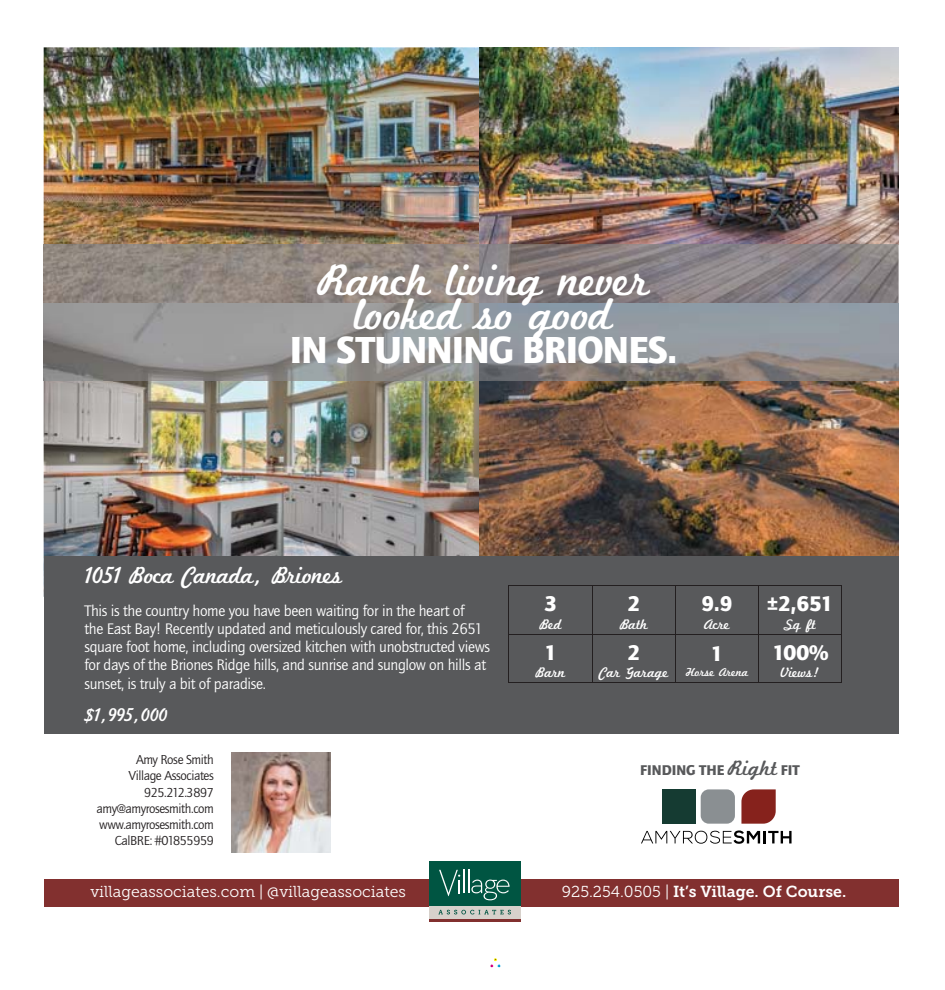
<style>
.page{position:relative;width:945px;height:990px;background:#fff}
.page>*{position:absolute;margin:0;border:0;box-sizing:border-box;transform-origin:0 0}
.t1{font:46.25px/34.1px "Marketing Script";letter-spacing:-.02em;color:#fff;text-align:center}
.t2{font:39px "Quay Sans ITCTT Black";letter-spacing:-.02em;color:#fff}
.t3{font:24.38px "Marketing Script";letter-spacing:-.02em;color:#fff}
.t4{font:21.88px "Quay Sans ITCTT Black";letter-spacing:-.03em;color:#fff}
.t5{font:19.5px "Marketing Script";letter-spacing:-.02em;color:#fff}
.t6{font:15.88px/18.2px "Quay Sans ITCTT Book";letter-spacing:-.02em;color:#fff}
.t7{font:15.88px "Museo Slab 300";color:#fff}
.t8{font:15.88px "Museo Slab 700";color:#fff}
.t9{font:14.62px "Marketing Script";color:#fff}
.t10{font:14.62px "Quay Sans ITCTT Black";color:#58595b}
.t11{font:13.38px/16.1px "Quay Sans ITCTT Book";letter-spacing:-.03em;color:#231f20;text-align:right}
.t12{font:12.12px "Marketing Script";color:#fff}
.s1{font-family:"Marketing Script";font-size:21.88px}
.s2{font-family:"Museo Slab 300"}
</style>
<div class="page">
<div style="left:490px;top:958px;width:11px;height:10px;border:1px solid #fff"></div>
<img style="left:44px;top:47px;width:435px;height:197px">
<img style="left:44px;top:380px;width:435px;height:176px">
<img style="left:479px;top:47px;width:420px;height:257px">
<img style="left:479px;top:304px;width:420px;height:252px">
<img style="left:44px;top:244px;width:435px;height:136px">
<svg style="left:641px;top:830px;width:151px;height:14px"></svg>
<div style="left:662px;top:789px;width:34px;height:35px;background:#153b32"></div>
<div style="left:701px;top:789px;width:34px;height:35px;background:#8a8f92;border-radius:8px"></div>
<svg style="left:741px;top:789px;width:35px;height:35px"></svg>
<img style="left:231px;top:753px;width:100px;height:99px">
<div style="left:44px;top:879px;width:855px;height:27px;background:#82302f"></div>
<div style="left:429px;top:905px;width:92px;height:15px;background:#d7d1cb"></div>
<div style="left:429px;top:862px;width:92px;height:44px;background:#005542"></div>
<hr style="left:429px;top:919px;width:92px;height:3px;background:#82302f">
<svg style="left:438px;top:910px;width:73px;height:4px"></svg>
<svg style="left:439px;top:870px;width:71px;height:30px"></svg>
<div style="left:44px;top:556px;width:855px;height:177px;background:#58595b"></div>
<hr style="left:509px;top:585px;width:83px;height:1px;background:#231f20">
<hr style="left:509px;top:586px;width:1px;height:48px;background:#231f20">
<hr style="left:592px;top:585px;width:83px;height:1px;background:#231f20">
<hr style="left:592px;top:586px;width:1px;height:48px;background:#231f20">
<hr style="left:675px;top:585px;width:84px;height:1px;background:#231f20">
<hr style="left:675px;top:586px;width:1px;height:48px;background:#231f20">
<hr style="left:759px;top:585px;width:83px;height:1px;background:#231f20">
<hr style="left:758px;top:586px;width:1px;height:48px;background:#231f20">
<hr style="left:842px;top:586px;width:1px;height:48px;background:#231f20">
<hr style="left:509px;top:634px;width:333px;height:1px;background:#231f20">
<hr style="left:509px;top:635px;width:1px;height:48px;background:#231f20">
<hr style="left:592px;top:635px;width:1px;height:48px;background:#231f20">
<hr style="left:675px;top:635px;width:1px;height:48px;background:#231f20">
<hr style="left:758px;top:635px;width:1px;height:48px;background:#231f20">
<hr style="left:842px;top:635px;width:1px;height:48px;background:#231f20">
<hr style="left:509px;top:683px;width:333px;height:1px;background:#231f20">
<h1 class="t1" style="left:317px;top:267px;width:334px">Ranch living never looked so good</h1>
<h2 class="t2" style="left:290px;top:327px;width:389px">IN STUNNING BRIONES.</h2>
<h3 class="t3" style="left:84px;top:566px;width:259px">1051 Boca Canada, Briones</h3>
<p class="t6" style="left:84px;top:602px;width:407px">This is the country home you have been waiting for in the heart of<br>the East Bay! Recently updated and meticulously cared for, this 2651 square foot home, including oversized kitchen with unobstructed views for days of the Briones Ridge hills, and sunrise and sunglow on hills at sunset, is truly a bit of paradise.</p>
<p class="t5" style="left:84px;top:709px;width:85px">$1,995,000</p>
<h3 class="t4" style="left:544px;top:591px;width:14px">3</h3>
<p class="t9" style="left:539px;top:619px;width:24px">Bed</p>
<h3 class="t4" style="left:544px;top:640px;width:14px">1</h3>
<p class="t9" style="left:536px;top:668px;width:31px">Barn</p>
<h3 class="t4" style="left:627px;top:591px;width:14px">2</h3>
<p class="t9" style="left:620px;top:619px;width:30px">Bath</p>
<h3 class="t4" style="left:627px;top:640px;width:14px">2</h3>
<p class="t9" style="left:599px;top:668px;width:71px">Car Garage</p>
<h3 class="t4" style="left:702px;top:591px;width:33px">9.9</h3>
<p class="t9" style="left:704px;top:619px;width:27px">Acre</p>
<h3 class="t4" style="left:711px;top:641px;width:14px">1</h3>
<p class="t12" style="left:686px;top:668px;width:64px">Horse Arena</p>
<h3 class="t4" style="left:767px;top:591px;width:68px">±2,651</h3>
<p class="t9" style="left:784px;top:619px;width:33px">Sq ft</p>
<h3 class="t4" style="left:772px;top:640px;width:58px">100%</h3>
<p class="t9" style="left:781px;top:668px;width:40px">Views!</p>
<p class="t11" style="left:97px;top:753px;width:119px">Amy Rose Smith<br>Village Associates<br>925.212.3897 amy@amyrosesmith.com www.amyrosesmith.com<br>CalBRE: #01855959</p>
<p class="t10" style="left:640px;top:761px;width:161px">FINDING THE <span class="s1">Right</span> FIT</p>
<p class="t7" style="left:90px;top:882px;width:317px">villageassociates.com | @villageassociates</p>
<p class="t8" style="left:562px;top:882px;width:286px"><span class="s2">925.254.0505 |</span> It’s Village. Of Course.</p>
</div>
